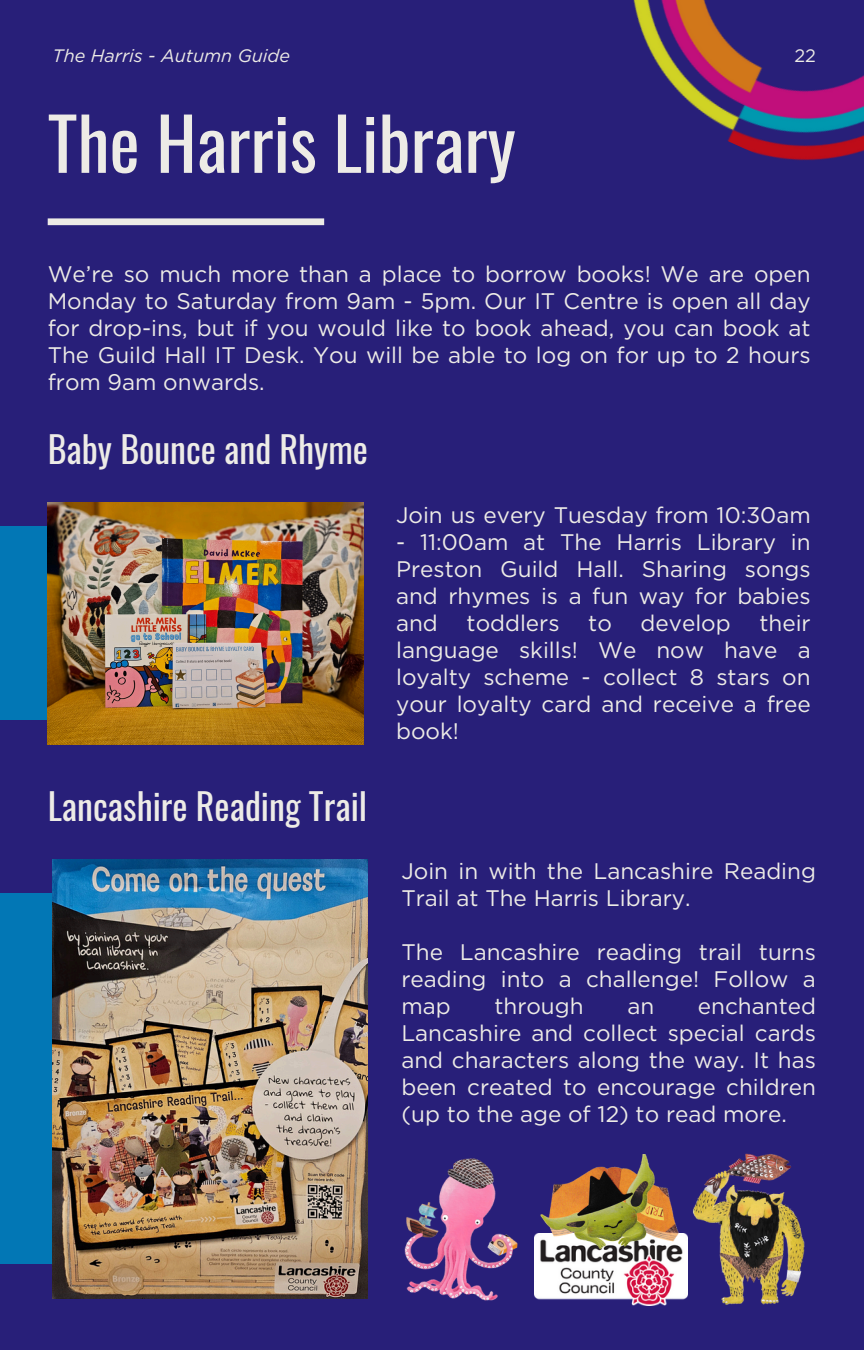
<style>
.page{position:relative;width:864px;height:1350px;background:#281f79}
.page>*{position:absolute;margin:0;border:0;box-sizing:border-box;transform-origin:0 0}
.t1{font:72px "Oswald";color:#edebe6}
.t2{font:36px "Oswald";color:#edebe6}
.t3{font:22.5px/27px "Gotham";color:#edebe6;text-align:justify}
.t4{font:italic 18px "Gotham";color:#edebe6}
.t5{font:18px "Gotham";color:#edebe6}
</style>
<div class="page">
<div style="left:48px;top:218px;width:276px;height:7px;background:#edebe6"></div>
<img style="left:633px;top:0;width:231px;height:161px">
<div style="left:0;top:526px;width:208px;height:194px;background:#0277b5"></div>
<img style="left:48px;top:503px;width:315px;height:241px">
<div style="left:0;top:893px;width:210px;height:371px;background:#0277b5"></div>
<img style="left:52px;top:859px;width:316px;height:439px">
<img style="left:543px;top:1276px;width:125px;height:30px">
<img style="left:543px;top:1154px;width:125px;height:122px">
<img style="left:404px;top:1158px;width:139px;height:143px">
<img style="left:668px;top:1153px;width:137px;height:152px">
<h3 class="t4" style="left:53px;top:45px;width:239px">The Harris - Autumn Guide</h3>
<p class="t1" style="left:48px;top:87px;width:470px">The Harris Library</p>
<p class="t5" style="left:794px;top:45px;width:23px">22</p>
<h2 class="t3" style="left:48px;top:261px;width:765px">We’re so much more than a place to borrow books! We are open Monday to Saturday from 9am - 5pm. Our IT Centre is open all day for drop-ins, but if you would like to book ahead, you can book at The Guild Hall IT Desk. You will be able to log on for up to 2 hours from 9am onwards.</h2>
<h3 class="t2" style="left:48px;top:421px;width:322px">Baby Bounce and Rhyme</h3>
<h3 class="t2" style="left:48px;top:778px;width:321px">Lancashire Reading Trail</h3>
<h2 class="t3" style="left:396px;top:501px;width:416px">Join us every Tuesday from 10:30am</h2>
<h2 class="t3" style="left:396px;top:528px;width:416px">- 11:00am at The Harris Library in Preston Guild Hall. Sharing songs and rhymes is a fun way for babies and</h2>
<h2 class="t3" style="left:396px;top:609px;width:416px;text-indent:363px">their language skills! We now have a loyalty scheme - collect 8 stars on your loyalty card and receive a free book!</h2>
<h2 class="t3" style="left:467px;top:609px;width:95px">toddlers</h2>
<h2 class="t3" style="left:588px;top:609px;width:25px">to</h2>
<h2 class="t3" style="left:641px;top:609px;width:92px">develop</h2>
<h3 class="t3" style="left:401px;top:858px;width:416px">Join in with the Lancashire Reading<br>Trail at The Harris Library.</h3>
<p class="t3" style="left:401px;top:939px;width:416px">The Lancashire reading trail turns reading into a challenge! Follow a map</p>
<p class="t3" style="left:401px;top:993px;width:416px;text-indent:297px">enchanted Lancashire and collect special cards and characters along the way. It has been created to encourage children (up to the age of 12) to read more.</p>
<p class="t3" style="left:494px;top:993px;width:91px">through</p>
<p class="t3" style="left:627px;top:993px;width:28px">an</p>
</div>
